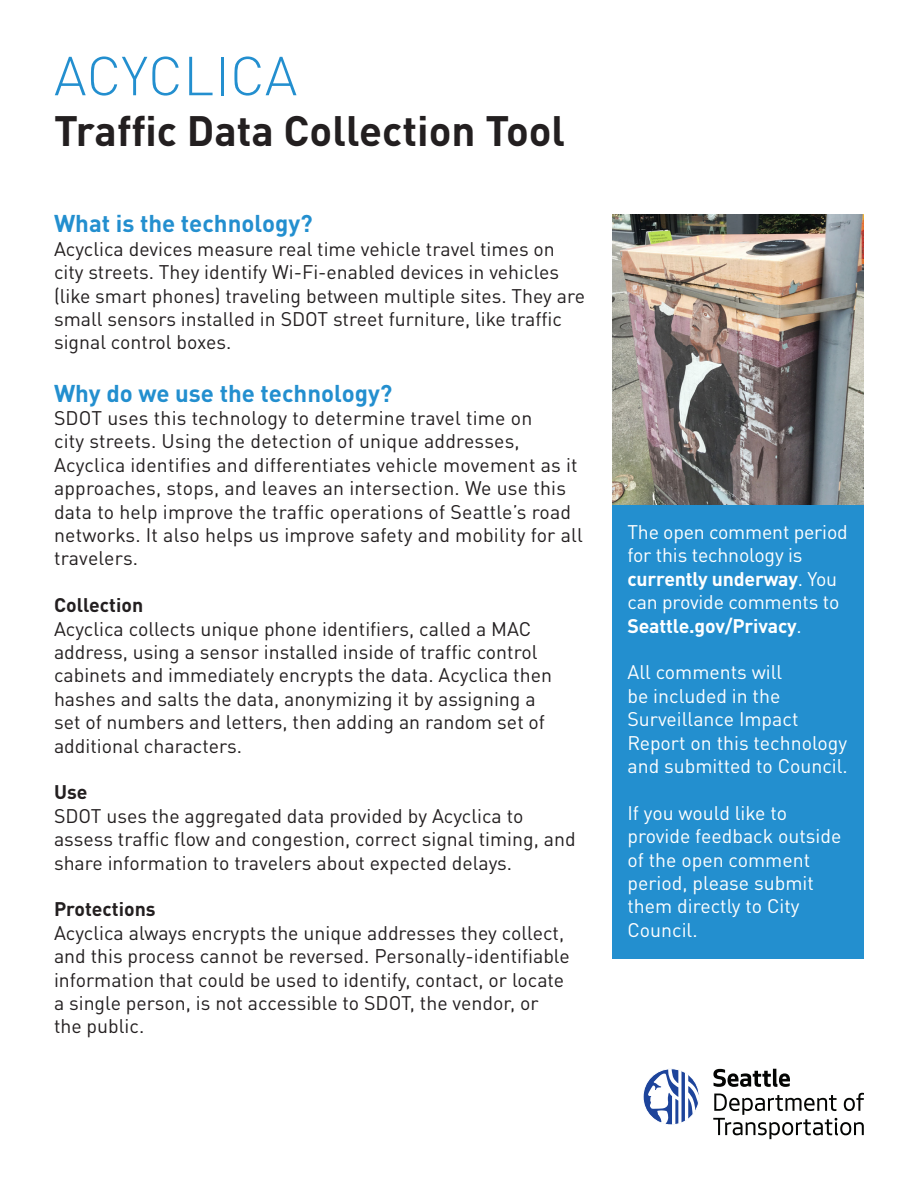
<style>
.page{position:relative;width:918px;height:1188px;background:#fff}
.page>*{position:absolute;margin:0;border:0;box-sizing:border-box;transform-origin:0 0}
.t1{font:300 54px "DIN Pro";color:#238fcf}
.t2{font:700 42px "DIN Pro";color:#231f20}
.t3{font:700 24px "DIN Pro";color:#238fcf}
.t4{font:19.5px/23.4px "DIN Pro";color:#231f20}
.t5{font:19.5px/23.4px "DIN Pro";color:#fff}
.t6{font:700 19.5px "DIN Pro";color:#231f20}
.s1{font-weight:700}
</style>
<div class="page">
<svg style="left:713px;top:1093px;width:151px;height:46px"></svg>
<svg style="left:713px;top:1069px;width:77px;height:18px"></svg>
<svg style="left:643px;top:1069px;width:56px;height:56px"></svg>
<svg style="left:648px;top:1069px;width:51px;height:56px"></svg>
<img style="left:612px;top:214px;width:252px;height:291px">
<div style="left:612px;top:505px;width:252px;height:453px;background:#238fcf"></div>
<p class="t1" style="left:54px;top:34px;width:245px">ACYCLICA</p>
<p class="t2" style="left:54px;top:95px;width:513px">Traffic Data Collection Tool</p>
<p class="t3" style="left:54px;top:204px;width:260px">What is the technology?</p>
<p class="t4" style="left:54px;top:235px;width:533px">Acyclica devices measure real time vehicle travel times on city streets. They identify Wi-Fi-enabled devices in vehicles (like smart phones) traveling between multiple sites. They are small sensors installed in SDOT street furniture, like traffic signal control boxes.</p>
<p class="t3" style="left:54px;top:373px;width:340px">Why do we use the technology?</p>
<p class="t4" style="left:54px;top:404px;width:530px">SDOT uses this technology to determine travel time on<br>city streets. Using the detection of unique addresses, Acyclica identifies and differentiates vehicle movement as it approaches, stops, and leaves an intersection. We use this data to help improve the traffic operations of Seattle’s road networks. It also helps us improve safety and mobility for all travelers.</p>
<p class="t6" style="left:54px;top:589px;width:91px">Collection</p>
<p class="t4" style="left:54px;top:615px;width:499px">Acyclica collects unique phone identifiers, called a MAC address, using a sensor installed inside of traffic control cabinets and immediately encrypts the data. Acyclica then hashes and salts the data, anonymizing it by assigning a set of numbers and letters, then adding an random set of additional characters.</p>
<p class="t6" style="left:54px;top:776px;width:35px">Use</p>
<p class="t4" style="left:54px;top:802px;width:523px">SDOT uses the aggregated data provided by Acyclica to assess traffic flow and congestion, correct signal timing, and share information to travelers about expected delays.</p>
<p class="t6" style="left:54px;top:893px;width:103px">Protections</p>
<p class="t4" style="left:54px;top:919px;width:517px">Acyclica always encrypts the unique addresses they collect, and this process cannot be reversed. Personally-identifiable information that could be used to identify, contact, or locate a single person, is not accessible to SDOT, the vendor, or the public.</p>
<p class="t5" style="left:627px;top:518px;width:222px">The open comment period for this technology is <span class="s1">currently underway</span>. You can provide comments to<br><span class="s1">Seattle.gov/Privacy</span>.</p>
<p class="t5" style="left:627px;top:659px;width:222px">All comments will<br>be included in the<br>Surveillance Impact<br>Report on this technology and submitted to Council.</p>
<p class="t5" style="left:627px;top:799px;width:215px">If you would like to provide feedback outside of the open comment period, please submit them directly to City<br>Council.</p>
</div>
